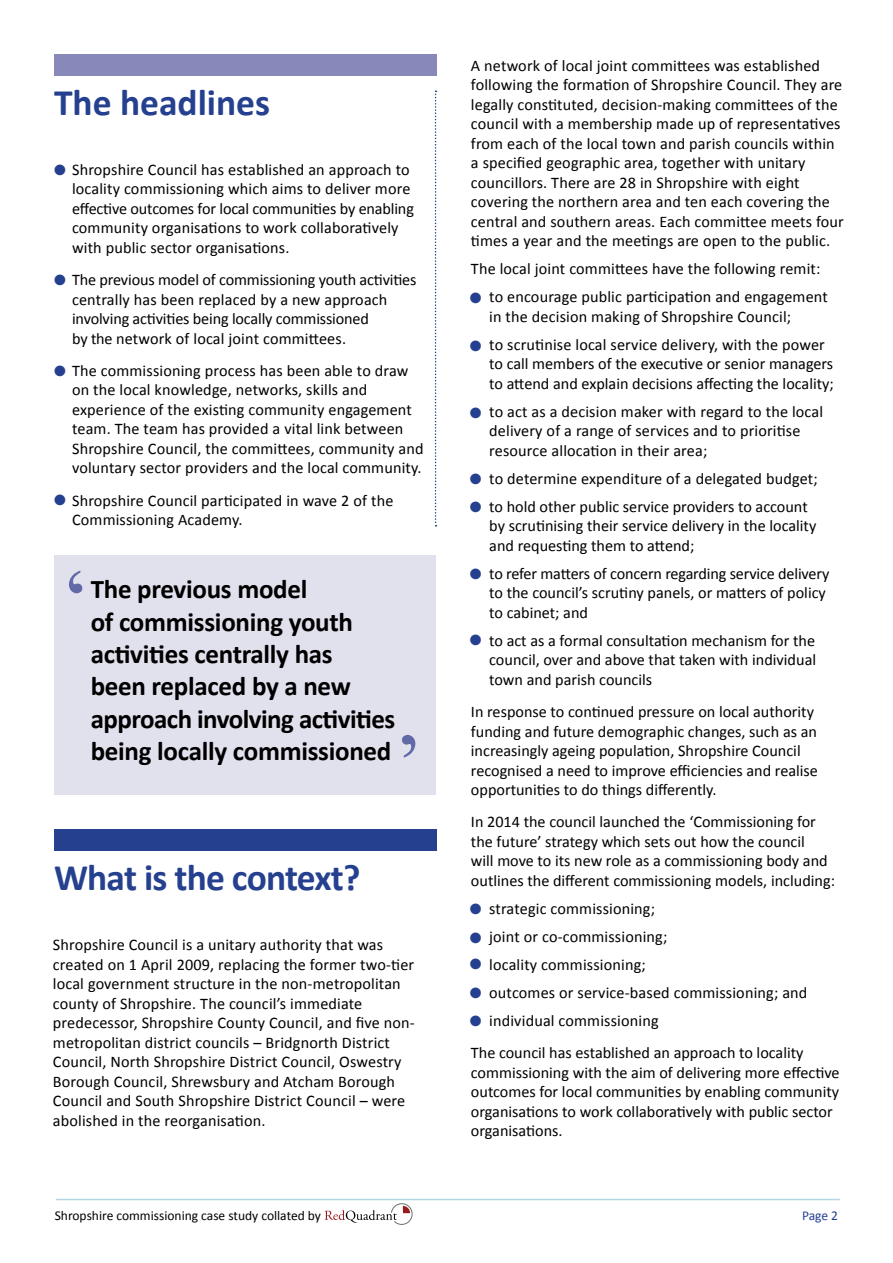
<style>
.page{position:relative;width:893px;height:1263px;background:#fff}
.page>*{position:absolute;margin:0;border:0;box-sizing:border-box;transform-origin:0 0}
.t1{font:700 37.5px "Calibri";letter-spacing:-.02em;color:#25408f}
.t2{font:700 37.5px "Calibri";color:#25408f}
.t3{font:700 27px/32.4px "Calibri";letter-spacing:-.01em;color:#000}
.t4{font:16.2px/19.5px "Calibri";letter-spacing:.01em;color:#000}
.t5{font:16.2px/19.5px "Calibri";letter-spacing:-.01em;color:#000}
.t6{font:14.85px "Zapf Dingbats ITC";color:#25408f}
.t7{font:13.5px "Calibri";color:#000}
.t8{font:13.5px "Calibri";color:#25408f}
.s1{color:#25408f}
</style>
<div class="page">
<div style="left:54px;top:54px;width:383px;height:21px;background:#8889ba"></div>
<div style="left:54px;top:829px;width:383px;height:21px;background:#25408f"></div>
<div style="left:54px;top:555px;width:382px;height:240px;background:#e1e0ed"></div>
<hr style="left:56px;top:1199px;width:784px;height:1px;background:#b1d8e1">
<svg style="left:435px;top:91px;width:2px;height:435px"></svg>
<svg style="left:325px;top:1203px;width:88px;height:22px"></svg>
<h1 class="t2" style="left:54px;top:79px;width:218px">The headlines</h1>
<p class="t4" style="left:72px;top:160px;width:343px;text-indent:-18px"><span class="s1">●</span> Shropshire Council has established an approach to locality commissioning which aims to deliver more effective outcomes for local communities by enabling community organisations to work collaboratively with public sector organisations.</p>
<p class="t5" style="left:72px;top:270px;width:346px;text-indent:-18px"><span class="s1">●</span> The previous model of commissioning youth activities centrally has been replaced by a new approach involving activities being locally commissioned<br>by the network of local joint committees.</p>
<p class="t4" style="left:72px;top:361px;width:353px;text-indent:-18px"><span class="s1">●</span> The commissioning process has been able to draw on the local knowledge, networks, skills and experience of the existing community engagement team. The team has provided a vital link between Shropshire Council, the committees, community and voluntary sector providers and the local community.</p>
<p class="t4" style="left:72px;top:491px;width:323px;text-indent:-18px"><span class="s1">●</span> Shropshire Council participated in wave 2 of the<br>Commissioning Academy.</p>
<h2 class="t3" style="left:91px;top:573px;width:306px">The previous model<br>of commissioning youth activities centrally has<br>been replaced by a new approach involving activities being locally commissioned</h2>
<h1 class="t1" style="left:54px;top:854px;width:308px">What is the context?</h1>
<p class="t4" style="left:53px;top:935px;width:363px">Shropshire Council is a unitary authority that was created on 1 April 2009, replacing the former two-tier local government structure in the non-metropolitan county of Shropshire. The council’s immediate predecessor, Shropshire County Council, and five non&shy;metropolitan district councils – Bridgnorth District Council, North Shropshire District Council, Oswestry Borough Council, Shrewsbury and Atcham Borough Council and South Shropshire District Council – were abolished in the reorganisation.</p>
<p class="t4" style="left:471px;top:56px;width:374px">A network of local joint committees was established following the formation of Shropshire Council. They are legally constituted, decision-making committees of the council with a membership made up of representatives from each of the local town and parish councils within a specified geographic area, together with unitary councillors. There are 28 in Shropshire with eight covering the northern area and ten each covering the central and southern areas. Each committee meets four times a year and the meetings are open to the public.</p>
<p class="t4" style="left:489px;top:255px;width:340px;line-height:28px;text-indent:-18px">The local joint committees have the following remit: to encourage public participation and engagement</p>
<p class="t4" style="left:489px;top:302px;width:337px;line-height:28px">in the decision making of Shropshire Council;<br>to scrutinise local service delivery, with the power</p>
<p class="t4" style="left:489px;top:354px;width:346px">to call members of the executive or senior managers to attend and explain decisions affecting the locality;</p>
<p class="t4" style="left:489px;top:402px;width:335px">to act as a decision maker with regard to the local delivery of a range of services and to prioritise resource allocation in their area;</p>
<p class="t4" style="left:489px;top:464px;width:330px;line-height:28px">to determine expenditure of a delegated budget; to hold other public service providers to account</p>
<p class="t4" style="left:489px;top:516px;width:329px">by scrutinising their service delivery in the locality and requesting them to attend;</p>
<p class="t5" style="left:489px;top:564px;width:342px">to refer matters of concern regarding service delivery to the council’s scrutiny panels, or matters of policy to cabinet; and</p>
<p class="t4" style="left:489px;top:631px;width:328px;text-align:justify">to act as a formal consultation mechanism for the council, over and above that taken with individual town and parish councils</p>
<p class="t4" style="left:471px;top:702px;width:349px">In response to continued pressure on local authority funding and future demographic changes, such as an increasingly ageing population, Shropshire Council recognised a need to improve efficiencies and realise opportunities to do things differently.</p>
<p class="t4" style="left:471px;top:812px;width:366px">In 2014 the council launched the ‘Commissioning for the future’ strategy which sets out how the council<br>will move to its new role as a commissioning body and outlines the different commissioning models, including:</p>
<p class="t4" style="left:489px;top:894px;width:320px;line-height:28px">strategic commissioning;<br>joint or co-commissioning;<br>locality commissioning;<br>outcomes or service-based commissioning; and individual commissioning</p>
<p class="t4" style="left:471px;top:1043px;width:370px">The council has established an approach to locality commissioning with the aim of delivering more effective outcomes for local communities by enabling community organisations to work collaboratively with public sector organisations.</p>
<p class="t6" style="left:470px;top:291px;width:13px">●</p>
<p class="t6" style="left:470px;top:339px;width:13px">●</p>
<p class="t6" style="left:470px;top:406px;width:13px">●</p>
<p class="t6" style="left:470px;top:471px;width:13px">●</p>
<p class="t6" style="left:470px;top:500px;width:13px">●</p>
<p class="t6" style="left:470px;top:567px;width:13px">●</p>
<p class="t6" style="left:470px;top:633px;width:13px">●</p>
<p class="t6" style="left:470px;top:902px;width:13px">●</p>
<p class="t7" style="left:55px;top:1207px;width:268px">Shropshire commissioning case study collated by</p>
<p class="t8" style="left:802px;top:1207px;width:38px">Page 2</p>
</div>
